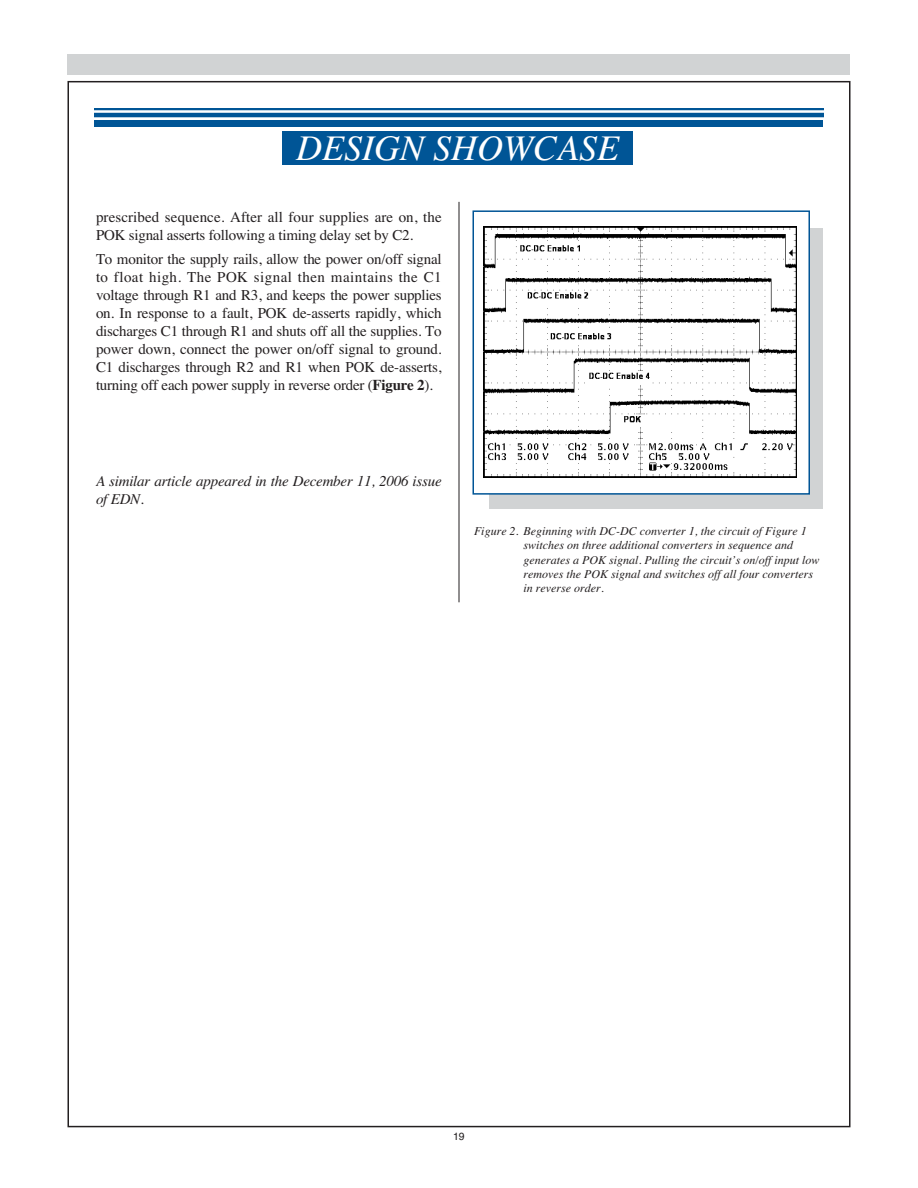
<style>
.page{position:relative;width:918px;height:1188px;background:#fff}
.page>*{position:absolute;margin:0;border:0;box-sizing:border-box;transform-origin:0 0}
.t1{font:italic 36px "Times";color:#fff}
.t2{font:15px/18px "Times";letter-spacing:-.015em;color:#231f20;text-align:justify}
.t3{font:15px/18px "Times";letter-spacing:.005em;color:#231f20}
.t4{font:italic 15px/18px "Times";letter-spacing:-.015em;color:#231f20}
.t5{font:italic 12px/14.4px "Times";color:#231f20}
.t6{font:10.5px "Helvetica";color:#231f20}
.s1{font-weight:700}
</style>
<div class="page">
<div style="left:68px;top:54px;width:782px;height:20px;background:#d1d3d4"></div>
<hr style="left:459px;top:202px;width:1px;height:400px;background:#231f20">
<div style="left:489px;top:229px;width:334px;height:280px;background:#d1d3d4"></div>
<div style="left:473px;top:211px;width:336px;height:283px;background:#fff"></div>
<img style="left:484px;top:226px;width:313px;height:252px">
<div style="left:472px;top:210px;width:338px;height:285px;border:2px solid #005596"></div>
<div style="left:282px;top:131px;width:351px;height:34px;background:#005596"></div>
<div style="left:94px;top:121px;width:730px;height:6px;background:#005596"></div>
<hr style="left:94px;top:113px;width:730px;height:4px;background:#005596">
<hr style="left:94px;top:108px;width:730px;height:2px;background:#005596">
<h1 class="t1" style="left:296px;top:135px;width:324px">DESIGN SHOWCASE</h1>
<p class="t3" style="left:96px;top:209px;width:347px">prescribed sequence. After all four supplies are on, the<br>POK signal asserts following a timing delay set by C2.</p>
<p class="t2" style="left:96px;top:251px;width:347px">To monitor the supply rails, allow the power on/off signal to float high. The POK signal then maintains the C1 voltage through R1 and R3, and keeps the power supplies on. In response to a fault, POK de-asserts rapidly, which discharges C1 through R1 and shuts off all the supplies. To power down, connect the power on/off signal to ground.<br>C1 discharges through R2 and R1 when POK de-asserts, turning off each power supply in reverse order (<span class="s1">Figure 2</span>).</p>
<p class="t4" style="left:96px;top:473px;width:347px">A similar article appeared in the December 11, 2006 issue of EDN.</p>
<p class="t5" style="left:524px;top:525px;width:298px;text-indent:-50px">Figure 2. Beginning with DC-DC converter 1, the circuit of Figure 1 switches on three additional converters in sequence and generates a POK signal. Pulling the circuit’s on/off input low removes the POK signal and switches off all four converters in reverse order.</p>
<p class="t6" style="left:453px;top:1133px;width:13px">19</p>
</div>
